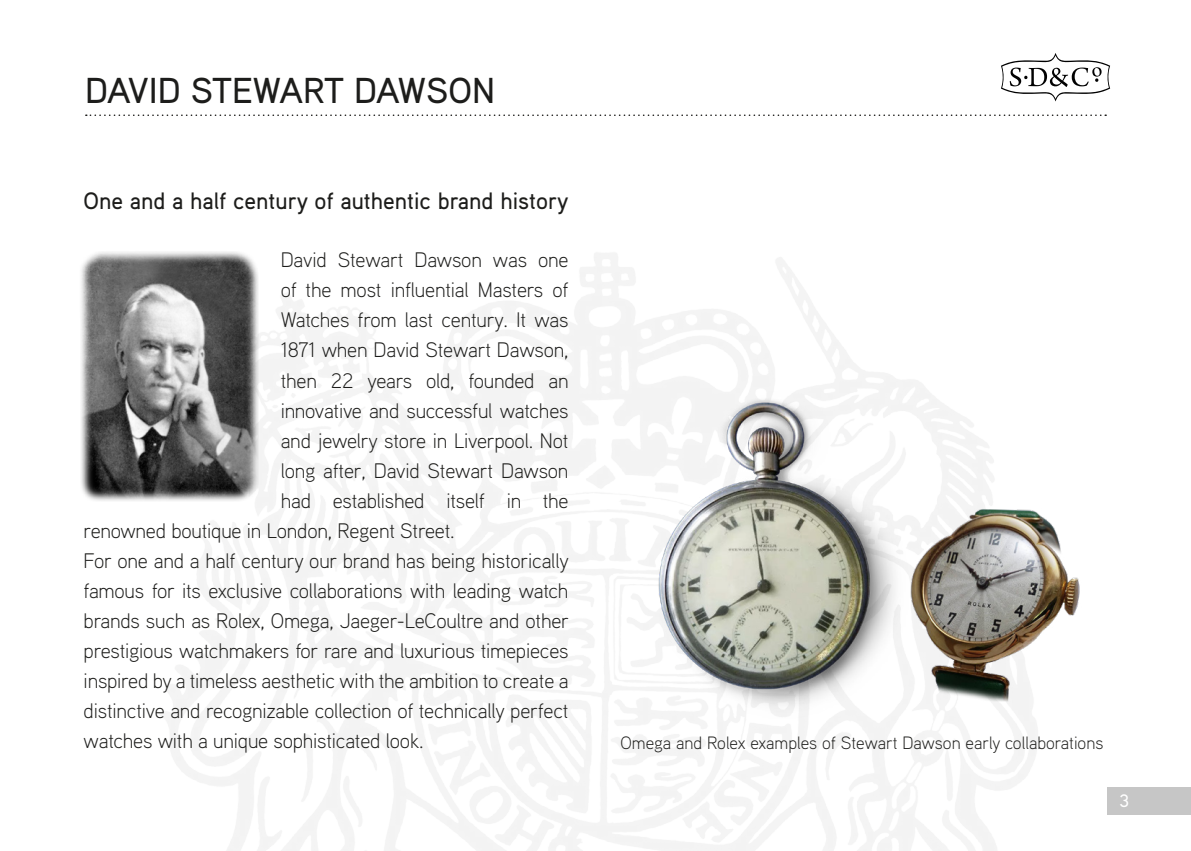
<style>
.page{position:relative;width:1191px;height:851px;background:#fff}
.page>*{position:absolute;margin:0;border:0;box-sizing:border-box;transform-origin:0 0}
.t1{font:500 36px "Aaux Pro";color:#1d1d1b}
.t2{font:500 23.7px "Aaux Pro";color:#1d1d1b}
.t3{font:300 21px "Aaux Pro";letter-spacing:-.01em;color:#1d1d1b}
.t4{font:300 18px "Aaux Pro";color:#1d1d1b}
.t5{font:500 18px "Aaux Pro";color:#fff}
</style>
<div class="page">
<img style="left:81px;top:251px;width:184px;height:256px">
<div style="left:1107px;top:787px;width:84px;height:27px;background:#c6c6c6"></div>
<img style="left:612px;top:356px;width:319px;height:364px">
<img style="left:872px;top:473px;width:208px;height:253px">
<svg style="left:86px;top:114px;width:1020px;height:2px"></svg>
<svg style="left:1001px;top:53px;width:109px;height:49px"></svg>
<h1 class="t1" style="left:85px;top:68px;width:411px">DAVID STEWART DAWSON</h1>
<p class="t2" style="left:84px;top:186px;width:486px">One and a half century of authentic brand history</p>
<p class="t3" style="left:281px;top:247px;width:289px">David Stewart Dawson was one</p>
<p class="t3" style="left:281px;top:277px;width:289px">of the most influential Masters of</p>
<p class="t3" style="left:281px;top:307px;width:289px">Watches from last century. It was</p>
<p class="t3" style="left:281px;top:337px;width:289px">1871 when David Stewart Dawson,</p>
<p class="t3" style="left:281px;top:367px;width:289px">then 22 years old, founded an</p>
<p class="t3" style="left:281px;top:397px;width:289px">innovative and successful watches</p>
<p class="t3" style="left:281px;top:427px;width:289px">and jewelry store in Liverpool. Not</p>
<p class="t3" style="left:281px;top:457px;width:289px">long after, David Stewart Dawson</p>
<p class="t3" style="left:281px;top:487px;width:289px">had established itself in the</p>
<p class="t3" style="left:84px;top:517px;width:372px">renowned boutique in London, Regent Street.</p>
<p class="t3" style="left:84px;top:547px;width:487px">For one and a half century our brand has being historically</p>
<p class="t3" style="left:84px;top:577px;width:486px">famous for its exclusive collaborations with leading watch</p>
<p class="t3" style="left:84px;top:607px;width:487px">brands such as Rolex, Omega, Jaeger-LeCoultre and other</p>
<p class="t3" style="left:84px;top:637px;width:486px">prestigious watchmakers for rare and luxurious timepieces</p>
<p class="t3" style="left:84px;top:667px;width:486px">inspired by a timeless aesthetic with the ambition to create a</p>
<p class="t3" style="left:84px;top:697px;width:486px">distinctive and recognizable collection of technically perfect</p>
<p class="t3" style="left:84px;top:727px;width:341px">watches with a unique sophisticated look.</p>
<p class="t4" style="left:620px;top:731px;width:484px">Omega and Rolex examples of Stewart Dawson early collaborations</p>
<p class="t5" style="left:1119px;top:789px;width:11px">3</p>
</div>
